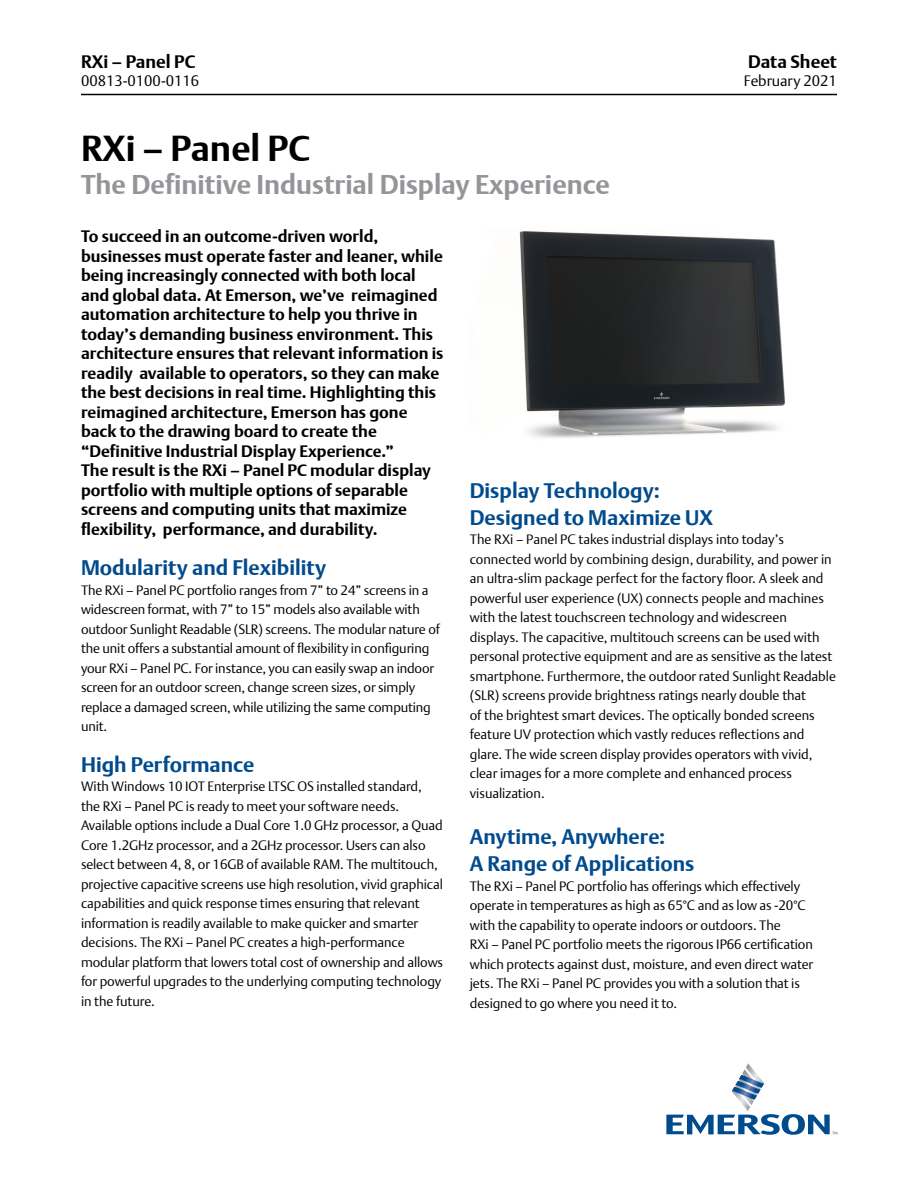
<style>
.page{position:relative;width:918px;height:1188px;background:#fff}
.page>*{position:absolute;margin:0;border:0;box-sizing:border-box;transform-origin:0 0}
.t1{font:700 36px "DTL Argo T";color:#000}
.t2{font:700 27px "DTL Argo T";color:#939598}
.t3{font:700 21px/27px "DTL Argo T";color:#004b8d}
.t4{font:700 18px "DTL Argo T";color:#000}
.t5{font:700 16.5px/19.5px "DTL Argo T";color:#000}
.t6{font:300 15px "DTL Argo T";color:#000}
.t7{font:300 13.5px/19.5px "DTL Argo T";letter-spacing:-.005em;color:#000}
</style>
<div class="page">
<hr style="left:81px;top:94px;width:756px;height:1px;background:#000">
<svg style="left:666px;top:1063px;width:171px;height:72px"></svg>
<img style="left:519px;top:231px;width:267px;height:207px">
<h3 class="t4" style="left:81px;top:51px;width:116px">RXi – Panel PC</h3>
<p class="t6" style="left:81px;top:72px;width:120px">00813-0100-0116</p>
<h1 class="t1" style="left:81px;top:127px;width:230px">RXi – Panel PC</h1>
<h2 class="t2" style="left:81px;top:168px;width:530px">The Definitive Industrial Display Experience</h2>
<h3 class="t4" style="left:748px;top:51px;width:90px">Data Sheet</h3>
<p class="t6" style="left:744px;top:72px;width:95px">February 2021</p>
<p class="t5" style="left:81px;top:226px;width:364px">To succeed in an outcome-driven world, businesses must operate faster and leaner, while being increasingly connected with both local and global data. At Emerson, we’ve reimagined automation architecture to help you thrive in today’s demanding business environment. This architecture ensures that relevant information is readily available to operators, so they can make the best decisions in real time. Highlighting this reimagined architecture, Emerson has gone back to the drawing board to create the “Definitive Industrial Display Experience.”<br>The result is the RXi – Panel PC modular display portfolio with multiple options of separable screens and computing units that maximize flexibility, performance, and durability.</p>
<h3 class="t3" style="left:81px;top:554px;width:247px">Modularity and Flexibility</h3>
<p class="t7" style="left:81px;top:580px;width:360px">The RXi – Panel PC portfolio ranges from 7” to 24” screens in a widescreen format, with 7” to 15” models also available with outdoor Sunlight Readable (SLR) screens. The modular nature of the unit offers a substantial amount of flexibility in configuring your RXi – Panel PC. For instance, you can easily swap an indoor screen for an outdoor screen, change screen sizes, or simply replace a damaged screen, while utilizing the same computing unit.</p>
<h3 class="t3" style="left:81px;top:751px;width:175px">High Performance</h3>
<p class="t7" style="left:81px;top:777px;width:364px">With Windows 10 IOT Enterprise LTSC OS installed standard, the RXi – Panel PC is ready to meet your software needs.<br>Available options include a Dual Core 1.0 GHz processor, a Quad Core 1.2GHz processor, and a 2GHz processor. Users can also select between 4, 8, or 16GB of available RAM. The multitouch, projective capacitive screens use high resolution, vivid graphical capabilities and quick response times ensuring that relevant information is readily available to make quicker and smarter decisions. The RXi – Panel PC creates a high-performance modular platform that lowers total cost of ownership and allows for powerful upgrades to the underlying computing technology in the future.</p>
<h3 class="t3" style="left:470px;top:477px;width:245px">Display Technology:<br>Designed to Maximize UX</h3>
<p class="t7" style="left:470px;top:530px;width:368px">The RXi – Panel PC takes industrial displays into today’s connected world by combining design, durability, and power in an ultra-slim package perfect for the factory floor. A sleek and powerful user experience (UX) connects people and machines with the latest touchscreen technology and widescreen displays. The capacitive, multitouch screens can be used with personal protective equipment and are as sensitive as the latest smartphone. Furthermore, the outdoor rated Sunlight Readable (SLR) screens provide brightness ratings nearly double that<br>of the brightest smart devices. The optically bonded screens feature UV protection which vastly reduces reflections and glare. The wide screen display provides operators with vivid, clear images for a more complete and enhanced process visualization.</p>
<h3 class="t3" style="left:470px;top:823px;width:226px">Anytime, Anywhere:<br>A Range of Applications</h3>
<p class="t7" style="left:470px;top:876px;width:345px">The RXi – Panel PC portfolio has offerings which effectively operate in temperatures as high as 65°C and as low as -20°C with the capability to operate indoors or outdoors. The<br>RXi – Panel PC portfolio meets the rigorous IP66 certification which protects against dust, moisture, and even direct water jets. The RXi – Panel PC provides you with a solution that is designed to go where you need it to.</p>
</div>
